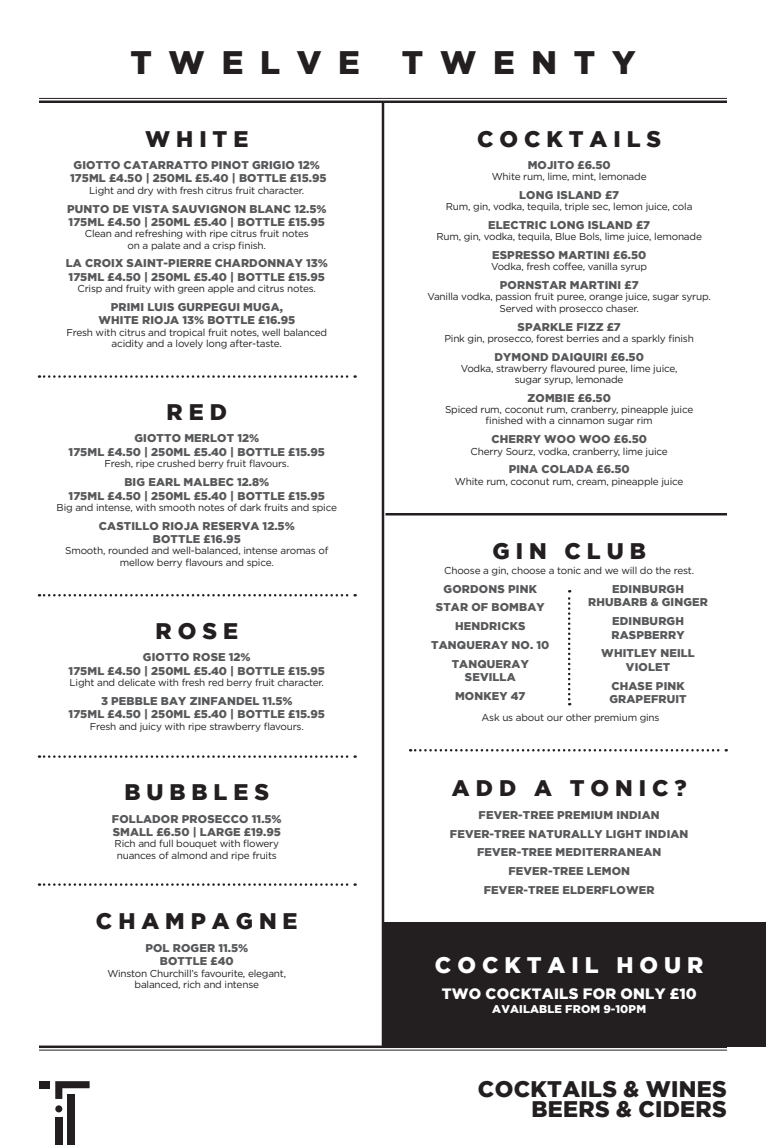
<style>
.page{position:relative;width:766px;height:1145px;background:#fff}
.page>*{position:absolute;margin:0;border:0;box-sizing:border-box;transform-origin:0 0}
.t1{font:900 32.5px "Gotham";letter-spacing:.515em;color:#231f20}
.section_title{font:900 22.5px "Gotham";letter-spacing:.265em;color:#231f20}
.section_title-2{font:900 22.5px "Gotham";letter-spacing:.015em;color:#231f20}
.section_title-3{font:900 22.5px "Gotham";letter-spacing:.265em;color:#fff}
.title_and_price{font:900 15px "Gotham";letter-spacing:.015em;color:#fff}
.title_and_price-2{font:900 11.25px/13.5px "Gotham";letter-spacing:.015em;color:#57585a;text-align:center}
.title_and_price-3{font:900 11.25px "Gotham";letter-spacing:.015em;color:#fff}
.description{font:10px/11.2px "Gotham HTF";letter-spacing:-.02em;color:#231f20;text-align:center}
</style>
<div class="page">
<div style="left:383px;top:922px;width:382px;height:124px;background:#231f20"></div>
<hr style="left:385px;top:513px;width:341px;height:2px;background:#231f20">
<svg style="left:39px;top:375px;width:316px;height:3px"></svg>
<svg style="left:39px;top:594px;width:316px;height:2px"></svg>
<svg style="left:410px;top:749px;width:316px;height:2px"></svg>
<svg style="left:568px;top:590px;width:2px;height:115px"></svg>
<svg style="left:39px;top:755px;width:316px;height:3px"></svg>
<svg style="left:39px;top:883px;width:316px;height:2px"></svg>
<hr style="left:381px;top:102px;width:3px;height:944px;background:#231f20">
<hr style="left:39px;top:1045px;width:687px;height:3px;background:#231f20">
<hr style="left:39px;top:1049px;width:687px;height:1px;background:#231f20">
<hr style="left:39px;top:100px;width:687px;height:3px;background:#231f20">
<hr style="left:39px;top:98px;width:687px;height:1px;background:#231f20">
<div style="left:55px;top:1105px;width:7px;height:7px;background:#231f20;border-radius:50%"></div>
<div style="left:55px;top:1117px;width:7px;height:27px;background:#231f20"></div>
<svg style="left:55px;top:1081px;width:35px;height:17px"></svg>
<div style="left:67px;top:1094px;width:7px;height:50px;background:#231f20"></div>
<div style="left:39px;top:1081px;width:10px;height:7px;background:#231f20"></div>
<p class="t1" style="left:130px;top:44px;width:231px">TWELVE</p>
<p class="t1" style="left:402px;top:44px;width:235px">TWENTY</p>
<p class="section_title" style="left:145px;top:126px;width:105px">WHITE</p>
<p class="title_and_price-2" style="left:70px;top:158px;width:258px">GIOTTO CATARRATTO PINOT GRIGIO 12%<br>175ML £4.50 | 250ML £5.40 | BOTTLE £15.95</p>
<p class="description" style="left:89px;top:184px;width:216px">Light and dry with fresh citrus fruit character.</p>
<p class="title_and_price-2" style="left:67px;top:201px;width:261px;text-align:left">PUNTO DE VISTA SAUVIGNON BLANC 12.5%<br>175ML £4.50 | 250ML £5.40 | BOTTLE £15.95</p>
<p class="description" style="left:85px;top:228px;width:225px">Clean and refreshing with ripe citrus fruit notes on a palate and a crisp finish.</p>
<p class="title_and_price-2" style="left:66px;top:256px;width:263px;text-align:left">LA CROIX SAINT-PIERRE CHARDONNAY 13%<br>175ML £4.50 | 250ML £5.40 | BOTTLE £15.95</p>
<p class="description" style="left:78px;top:283px;width:240px">Crisp and fruity with green apple and citrus notes.</p>
<p class="title_and_price-2" style="left:98px;top:300px;width:198px">PRIMI LUIS GURPEGUI MUGA,<br>WHITE RIOJA 13% BOTTLE £16.95</p>
<p class="description" style="left:66px;top:326px;width:262px">Fresh with citrus and tropical fruit notes, well balanced acidity and a lovely long after-taste.</p>
<p class="section_title" style="left:167px;top:399px;width:62px">RED</p>
<p class="title_and_price-2" style="left:69px;top:431px;width:258px">GIOTTO MERLOT 12%<br>175ML £4.50 | 250ML £5.40 | BOTTLE £15.95</p>
<p class="description" style="left:104px;top:458px;width:186px">Fresh, ripe crushed berry fruit flavours.</p>
<p class="title_and_price-2" style="left:69px;top:475px;width:258px">BIG EARL MALBEC 12.8%<br>175ML £4.50 | 250ML £5.40 | BOTTLE £15.95</p>
<p class="description" style="left:57px;top:501px;width:282px">Big and intense, with smooth notes of dark fruits and spice</p>
<p class="title_and_price-2" style="left:99px;top:518px;width:197px">CASTILLO RIOJA RESERVA 12.5%<br>BOTTLE £16.95</p>
<p class="description" style="left:65px;top:545px;width:265px">Smooth, rounded and well-balanced, intense aromas of mellow berry flavours and spice.</p>
<p class="section_title" style="left:155px;top:618px;width:84px">ROSE</p>
<p class="title_and_price-2" style="left:69px;top:650px;width:258px">GIOTTO ROSE 12%<br>175ML £4.50 | 250ML £5.40 | BOTTLE £15.95</p>
<p class="description" style="left:70px;top:676px;width:256px">Light and delicate with fresh red berry fruit character.</p>
<p class="title_and_price-2" style="left:69px;top:693px;width:258px">3 PEBBLE BAY ZINFANDEL 11.5%<br>175ML £4.50 | 250ML £5.40 | BOTTLE £15.95</p>
<p class="description" style="left:90px;top:720px;width:215px">Fresh and juicy with ripe strawberry flavours.</p>
<p class="section_title" style="left:124px;top:779px;width:146px">BUBBLES</p>
<p class="title_and_price-2" style="left:112px;top:811px;width:171px;text-align:left">FOLLADOR PROSECCO 11.5%<br>SMALL £6.50 | LARGE £19.95</p>
<p class="description" style="left:115px;top:838px;width:166px">Rich and full bouquet with flowery</p>
<p class="description" style="left:117px;top:849px;width:162px">nuances of almond and ripe fruits</p>
<p class="section_title" style="left:96px;top:908px;width:203px">CHAMPAGNE</p>
<p class="title_and_price-2" style="left:145px;top:940px;width:104px">POL ROGER 11.5%<br>BOTTLE £40</p>
<p class="description" style="left:107px;top:967px;width:180px">Winston Churchill’s favourite, elegant, balanced, rich and intense</p>
<p class="section_title" style="left:477px;top:126px;width:186px">COCKTAILS</p>
<p class="title_and_price-2" style="left:527px;top:158px;width:85px">MOJITO £6.50</p>
<p class="description" style="left:491px;top:171px;width:156px">White rum, lime, mint, lemonade</p>
<p class="title_and_price-2" style="left:519px;top:188px;width:101px">LONG ISLAND £7</p>
<p class="description" style="left:446px;top:201px;width:248px">Rum, gin, vodka, tequila, triple sec, lemon juice, cola</p>
<p class="title_and_price-2" style="left:488px;top:218px;width:163px">ELECTRIC LONG ISLAND £7</p>
<p class="description" style="left:436px;top:231px;width:267px">Rum, gin, vodka, tequila, Blue Bols, lime juice, lemonade</p>
<p class="title_and_price-2" style="left:492px;top:248px;width:156px">ESPRESSO MARTINI £6.50</p>
<p class="description" style="left:491px;top:261px;width:157px">Vodka, fresh coffee, vanilla syrup</p>
<p class="title_and_price-2" style="left:499px;top:278px;width:140px">PORNSTAR MARTINI £7</p>
<p class="description" style="left:427px;top:291px;width:285px">Vanilla vodka, passion fruit puree, orange juice, sugar syrup.<br>Served with prosecco chaser.</p>
<p class="title_and_price-2" style="left:517px;top:319px;width:105px">SPARKLE FIZZ £7</p>
<p class="description" style="left:444px;top:332px;width:251px">Pink gin, prosecco, forest berries and a sparkly finish</p>
<p class="title_and_price-2" style="left:494px;top:349px;width:151px">DYMOND DAIQUIRI £6.50</p>
<p class="description" style="left:460px;top:362px;width:218px">Vodka, strawberry flavoured puree, lime juice,</p>
<p class="description" style="left:514px;top:374px;width:110px">sugar syrup, lemonade</p>
<p class="title_and_price-2" style="left:527px;top:391px;width:85px">ZOMBIE £6.50</p>
<p class="description" style="left:445px;top:404px;width:250px">Spiced rum, coconut rum, cranberry, pineapple juice finished with a cinnamon sugar rim</p>
<p class="title_and_price-2" style="left:491px;top:432px;width:157px">CHERRY WOO WOO £6.50</p>
<p class="description" style="left:470px;top:445px;width:198px">Cherry Sourz, vodka, cranberry, lime juice</p>
<p class="title_and_price-2" style="left:508px;top:462px;width:122px">PINA COLADA £6.50</p>
<p class="description" style="left:454px;top:475px;width:230px">White rum, coconut rum, cream, pineapple juice</p>
<p class="section_title" style="left:492px;top:538px;width:155px">GIN CLUB</p>
<p class="description" style="left:444px;top:564px;width:251px">Choose a gin, choose a tonic and we will do the rest.</p>
<p class="title_and_price-2" style="left:443px;top:581px;width:95px">GORDONS PINK</p>
<p class="title_and_price-2" style="left:436px;top:600px;width:110px">STAR OF BOMBAY</p>
<p class="title_and_price-2" style="left:455px;top:619px;width:72px">HENDRICKS</p>
<p class="title_and_price-2" style="left:431px;top:638px;width:119px">TANQUERAY NO. 10</p>
<p class="title_and_price-2" style="left:451px;top:657px;width:79px">TANQUERAY<br>SEVILLA</p>
<p class="title_and_price-2" style="left:455px;top:689px;width:72px">MONKEY 47</p>
<p class="title_and_price-2" style="left:588px;top:581px;width:121px">EDINBURGH<br>RHUBARB &amp; GINGER</p>
<p class="title_and_price-2" style="left:611px;top:614px;width:75px;text-align:left">EDINBURGH<br>RASPBERRY</p>
<p class="title_and_price-2" style="left:601px;top:646px;width:95px">WHITLEY NEILL<br>VIOLET</p>
<p class="title_and_price-2" style="left:609px;top:678px;width:79px;text-align:left">CHASE PINK<br>GRAPEFRUIT</p>
<p class="description" style="left:481px;top:711px;width:179px">Ask us about our other premium gins</p>
<p class="section_title" style="left:452px;top:775px;width:236px">ADD A TONIC?</p>
<p class="title_and_price-2" style="left:478px;top:807px;width:183px">FEVER-TREE PREMIUM INDIAN</p>
<p class="title_and_price-2" style="left:450px;top:826px;width:240px">FEVER-TREE NATURALLY LIGHT INDIAN</p>
<p class="title_and_price-2" style="left:477px;top:845px;width:186px">FEVER-TREE MEDITERRANEAN</p>
<p class="title_and_price-2" style="left:508px;top:864px;width:123px">FEVER-TREE LEMON</p>
<p class="title_and_price-2" style="left:483px;top:883px;width:172px">FEVER-TREE ELDERFLOWER</p>
<p class="section_title-3" style="left:435px;top:951px;width:270px">COCKTAIL HOUR</p>
<p class="title_and_price" style="left:441px;top:985px;width:256px">TWO COCKTAILS FOR ONLY £10</p>
<p class="title_and_price-3" style="left:492px;top:1002px;width:155px">AVAILABLE FROM 9-10PM</p>
<p class="section_title-2" style="left:478px;top:1076px;width:250px">COCKTAILS &amp; WINES</p>
<p class="section_title-2" style="left:531px;top:1096px;width:197px">BEERS &amp; CIDERS</p>
</div>
